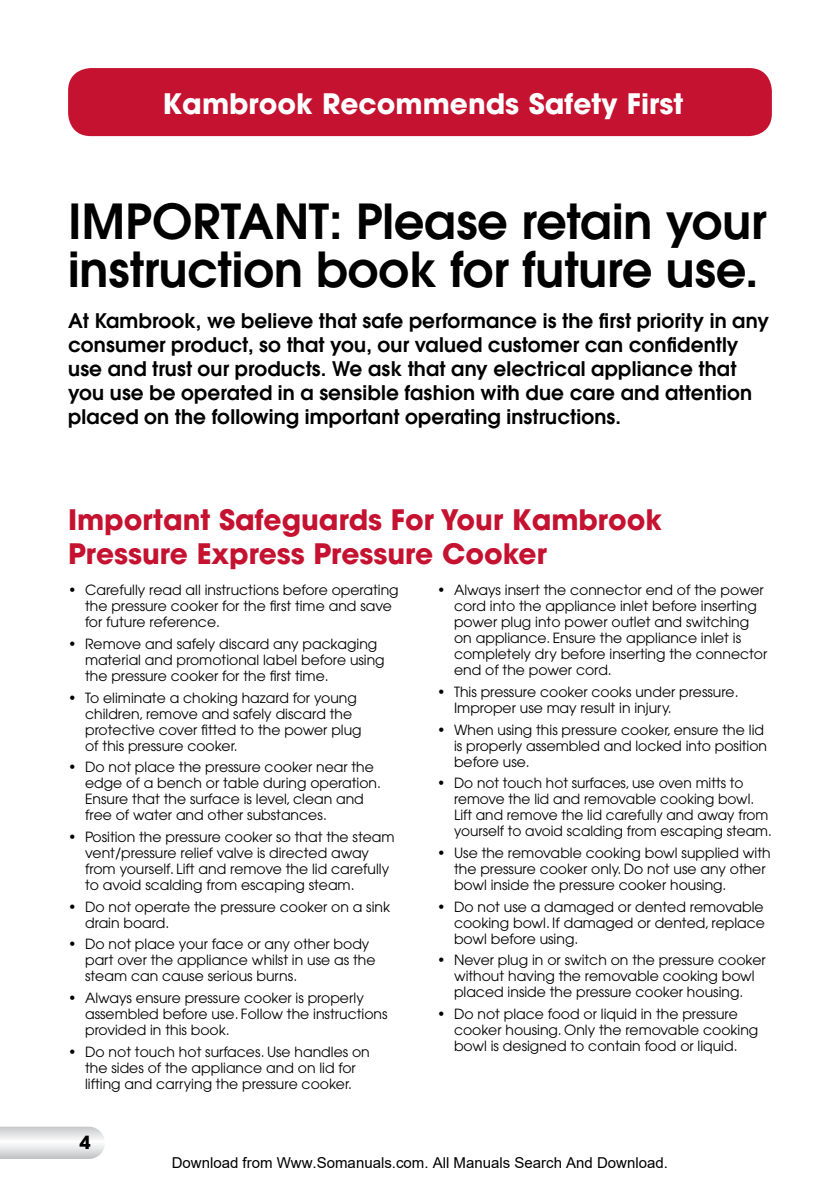
<style>
.page{position:relative;width:840px;height:1191px;background:#fff}
.page>*{position:absolute;margin:0;border:0;box-sizing:border-box;transform-origin:0 0}
.t1{font:600 48px/48px "Avant Garde";letter-spacing:-.005em;color:#000}
.t2{font:700 28px/33.6px "Avant Garde";color:#c41230}
.t3{font:700 28px "Avant Garde";color:#fff}
.t4{font:600 20px/24px "Avant Garde";letter-spacing:.01em;color:#000}
.t5{font:700 18px "Avant Garde";color:#000}
.t6{font:15px "Arial";color:#000}
.t7{font:14px/16px "Avant Garde";color:#000}
</style>
<div class="page">
<svg style="left:0;top:1126px;width:104px;height:32px"></svg>
<div style="left:68px;top:68px;width:703px;height:68px;background:#c41230;border-radius:23px"></div>
<h2 class="t3" style="left:162px;top:85px;width:522px">Kambrook Recommends Safety First</h2>
<h1 class="t1" style="left:68px;top:196px;width:699px">IMPORTANT: Please retain your instruction book for future use.</h1>
<p class="t4" style="left:68px;top:308px;width:702px">At Kambrook, we believe that safe performance is the first priority in any consumer product, so that you, our valued customer can confidently use and trust our products. We ask that any electrical appliance that you use be operated in a sensible fashion with due care and attention placed on the following important operating instructions.</p>
<h2 class="t2" style="left:68px;top:503px;width:595px">Important Safeguards For Your Kambrook<br>Pressure Express Pressure Cooker</h2>
<p class="t7" style="left:85px;top:582px;width:315px;text-indent:-17px">• Carefully read all instructions before operating the pressure cooker for the first time and save for future reference.</p>
<p class="t7" style="left:85px;top:635px;width:301px;text-indent:-17px">• Remove and safely discard any packaging material and promotional label before using the pressure cooker for the first time.</p>
<p class="t7" style="left:85px;top:689px;width:278px;text-indent:-17px">• To eliminate a choking hazard for young children, remove and safely discard the protective cover fitted to the power plug of this pressure cooker.</p>
<p class="t7" style="left:85px;top:759px;width:297px;text-indent:-17px">• Do not place the pressure cooker near the edge of a bench or table during operation.<br>Ensure that the surface is level, clean and free of water and other substances.</p>
<p class="t7" style="left:85px;top:828px;width:311px;text-indent:-17px">• Position the pressure cooker so that the steam vent/pressure relief valve is directed away from yourself. Lift and remove the lid carefully to avoid scalding from escaping steam.</p>
<p class="t7" style="left:85px;top:898px;width:306px;text-indent:-17px">• Do not operate the pressure cooker on a sink drain board.</p>
<p class="t7" style="left:85px;top:936px;width:292px;text-indent:-17px">• Do not place your face or any other body part over the appliance whilst in use as the steam can cause serious burns.</p>
<p class="t7" style="left:85px;top:990px;width:304px;text-indent:-17px">• Always ensure pressure cooker is properly assembled before use. Follow the instructions provided in this book.</p>
<p class="t7" style="left:68px;top:1043px;width:303px;text-align:center">• Do not touch hot surfaces. Use handles on the sides of the appliance and on lid for lifting and carrying the pressure cooker.</p>
<p class="t7" style="left:454px;top:582px;width:314px;text-indent:-17px">• Always insert the connector end of the power cord into the appliance inlet before inserting power plug into power outlet and switching on appliance. Ensure the appliance inlet is completely dry before inserting the connector end of the power cord.</p>
<p class="t7" style="left:454px;top:684px;width:286px;text-indent:-17px">• This pressure cooker cooks under pressure.<br>Improper use may result in injury.</p>
<p class="t7" style="left:454px;top:721px;width:314px;text-indent:-17px">• When using this pressure cooker, ensure the lid is properly assembled and locked into position before use.</p>
<p class="t7" style="left:454px;top:775px;width:319px;text-indent:-17px">• Do not touch hot surfaces, use oven mitts to remove the lid and removable cooking bowl.<br>Lift and remove the lid carefully and away from yourself to avoid scalding from escaping steam.</p>
<p class="t7" style="left:454px;top:844px;width:318px;text-indent:-17px">• Use the removable cooking bowl supplied with the pressure cooker only. Do not use any other bowl inside the pressure cooker housing.</p>
<p class="t7" style="left:454px;top:898px;width:312px;text-align:justify;text-indent:-17px">• Do not use a damaged or dented removable cooking bowl. If damaged or dented, replace bowl before using.</p>
<p class="t7" style="left:437px;top:952px;width:330px;text-align:center">• Never plug in or switch on the pressure cooker without having the removable cooking bowl placed inside the pressure cooker housing.</p>
<p class="t7" style="left:454px;top:1005px;width:306px;text-indent:-17px">• Do not place food or liquid in the pressure cooker housing. Only the removable cooking bowl is designed to contain food or liquid.</p>
<p class="t5" style="left:79px;top:1131px;width:13px">4</p>
<p class="t6" style="left:172px;top:1154px;width:497px">Download from Www.Somanuals.com. All Manuals Search And Download.</p>
</div>
